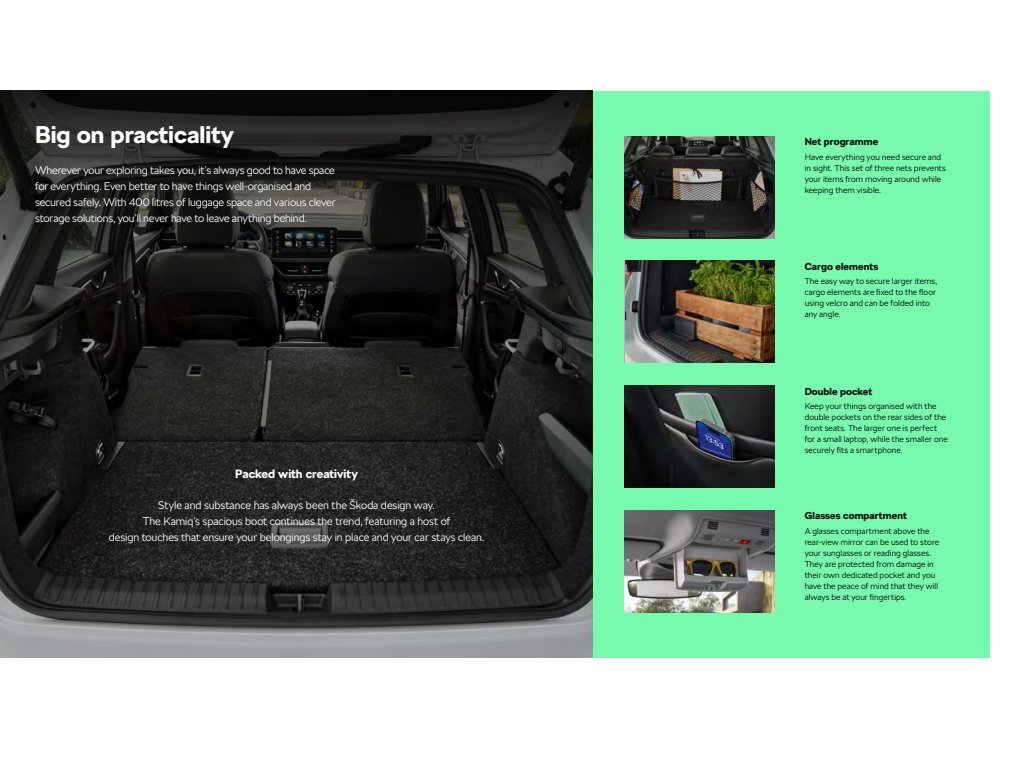
<style>
.page{position:relative;width:1024px;height:768px;background:#fff}
.page>*{position:absolute;margin:0;border:0;box-sizing:border-box;transform-origin:0 0}
.t1{font:700 24px "SKODA Next";color:#fff}
.t2{font:700 12px "SKODA Next";color:#fff}
.t3{font:300 11px/16px "SKODA Next";letter-spacing:-.01em;color:#fff;text-align:center}
.t4{font:700 10px "SKODA Next";letter-spacing:.005em;color:#000}
.t5{font:300 8.5px/11px "SKODA Next";letter-spacing:.005em;color:#000}
</style>
<div class="page">
<div style="left:593px;top:91px;width:397px;height:567px;background:#78faae"></div>
<img style="left:0;top:341px;width:593px;height:317px">
<img style="left:625px;top:136px;width:149px;height:102px">
<img style="left:625px;top:510px;width:149px;height:102px">
<img style="left:625px;top:386px;width:149px;height:102px">
<img style="left:625px;top:261px;width:150px;height:102px">
<svg style="left:0;top:91px;width:593px;height:250px;background:#1e1e1d"></svg>
<h1 class="t1" style="left:35px;top:120px;width:200px">Big on practicality</h1>
<p class="t3" style="left:35px;top:162px;width:302px;text-align:left">Wherever your exploring takes you, it’s always good to have space for everything. Even better to have things well-organised and secured safely. With 400 litres of luggage space and various clever storage solutions, you’ll never have to leave anything behind.</p>
<h2 class="t2" style="left:235px;top:466px;width:124px">Packed with creativity</h2>
<p class="t3" style="left:109px;top:497px;width:377px">Style and substance has always been the Škoda design way.<br>The Kamiq’s spacious boot continues the trend, featuring a host of<br>design touches that ensure your belongings stay in place and your car stays clean.</p>
<p class="t4" style="left:805px;top:136px;width:75px">Net programme</p>
<p class="t5" style="left:805px;top:151px;width:143px">Have everything you need secure and in sight. This set of three nets prevents your items from moving around while keeping them visible.</p>
<p class="t4" style="left:805px;top:260px;width:75px">Cargo elements</p>
<p class="t5" style="left:805px;top:276px;width:134px">The easy way to secure larger items, cargo elements are fixed to the floor using velcro and can be folded into any angle.</p>
<p class="t4" style="left:805px;top:385px;width:69px">Double pocket</p>
<p class="t5" style="left:805px;top:401px;width:145px">Keep your things organised with the double pockets on the rear sides of the front seats. The larger one is perfect for a small laptop, while the smaller one securely fits a smartphone.</p>
<p class="t4" style="left:805px;top:510px;width:104px">Glasses compartment</p>
<p class="t5" style="left:805px;top:525px;width:136px">A glasses compartment above the rear-view mirror can be used to store your sunglasses or reading glasses.<br>They are protected from damage in their own dedicated pocket and you have the peace of mind that they will always be at your fingertips.</p>
</div>
